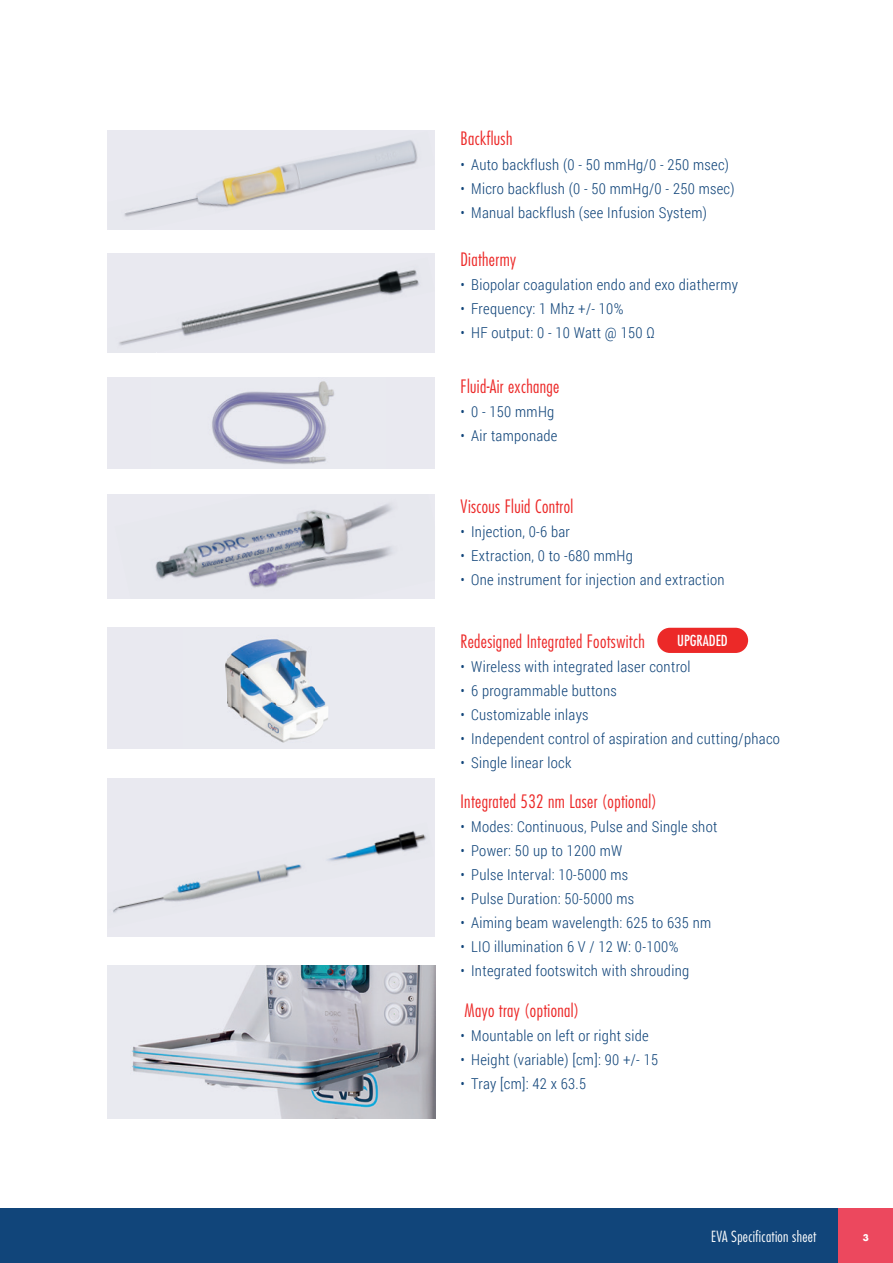
<style>
.page{position:relative;width:893px;height:1263px;background:#fff}
.page>*{position:absolute;margin:0;border:0;box-sizing:border-box;transform-origin:0 0}
.t1{font:300 condensed 18px "Futura";letter-spacing:.02em;color:#ec2928}
.t2{font:300 15px "Roboto Condensed";letter-spacing:.02em;color:#11457a}
.t3{font:300 condensed 15px "Futura";letter-spacing:.02em;color:#fff}
.t4{font:condensed 14.85px "Futura";color:#fff}
.t5{font:700 9px "Futura";color:#fff}
</style>
<div class="page">
<div style="left:108px;top:253px;width:327px;height:100px;background:#e9e9f0"></div>
<div style="left:108px;top:378px;width:327px;height:91px;background:#e9e9f0"></div>
<div style="left:108px;top:494px;width:327px;height:105px;background:#e9e9f0"></div>
<div style="left:108px;top:627px;width:327px;height:122px;background:#e9e9f0"></div>
<img style="left:225px;top:639px;width:103px;height:104px">
<img style="left:108px;top:965px;width:327px;height:153px">
<div style="left:108px;top:778px;width:327px;height:158px;background:#e9e9f0"></div>
<img style="left:113px;top:831px;width:314px;height:82px">
<img style="left:108px;top:131px;width:327px;height:99px">
<img style="left:119px;top:269px;width:300px;height:77px">
<img style="left:212px;top:381px;width:122px;height:83px">
<img style="left:155px;top:504px;width:238px;height:84px">
<div style="left:0;top:1209px;width:893px;height:54px;background:#11457a"></div>
<div style="left:839px;top:1209px;width:54px;height:54px;background:#ec485e"></div>
<div style="left:657px;top:628px;width:91px;height:25px;background:#ec2928;border-radius:13px"></div>
<p class="t1" style="left:460px;top:128px;width:53px">Backflush</p>
<p class="t2" style="left:460px;top:154px;width:270px">• Auto backflush (0 - 50 mmHg/0 - 250 msec)</p>
<p class="t2" style="left:460px;top:178px;width:276px">• Micro backflush (0 - 50 mmHg/0 - 250 msec)</p>
<p class="t2" style="left:460px;top:202px;width:248px">• Manual backflush (see Infusion System)</p>
<p class="t1" style="left:460px;top:248px;width:57px">Diathermy</p>
<p class="t2" style="left:460px;top:274px;width:279px">• Biopolar coagulation endo and exo diathermy</p>
<p class="t2" style="left:460px;top:298px;width:164px">• Frequency: 1 Mhz +/- 10%</p>
<p class="t2" style="left:460px;top:322px;width:196px">• HF output: 0 - 10 Watt @ 150 Ω</p>
<p class="t1" style="left:460px;top:375px;width:100px">Fluid-Air exchange</p>
<p class="t2" style="left:460px;top:401px;width:95px">• 0 - 150 mmHg</p>
<p class="t2" style="left:460px;top:425px;width:99px">• Air tamponade</p>
<p class="t1" style="left:460px;top:495px;width:114px">Viscous Fluid Control</p>
<p class="t2" style="left:460px;top:521px;width:111px">• Injection, 0-6 bar</p>
<p class="t2" style="left:460px;top:545px;width:174px">• Extraction, 0 to -680 mmHg</p>
<p class="t2" style="left:460px;top:569px;width:266px">• One instrument for injection and extraction</p>
<p class="t1" style="left:460px;top:630px;width:186px">Redesigned Integrated Footswitch</p>
<p class="t2" style="left:460px;top:656px;width:232px">• Wireless with integrated laser control</p>
<p class="t2" style="left:460px;top:680px;width:158px">• 6 programmable buttons</p>
<p class="t2" style="left:460px;top:704px;width:130px">• Customizable inlays</p>
<p class="t2" style="left:460px;top:728px;width:321px">• Independent control of aspiration and cutting/phaco</p>
<p class="t2" style="left:460px;top:752px;width:112px">• Single linear lock</p>
<p class="t1" style="left:460px;top:790px;width:198px">Integrated 532 nm Laser (optional)</p>
<p class="t2" style="left:460px;top:816px;width:258px">• Modes: Continuous, Pulse and Single shot</p>
<p class="t2" style="left:460px;top:840px;width:163px">• Power: 50 up to 1200 mW</p>
<p class="t2" style="left:460px;top:864px;width:169px">• Pulse Interval: 10-5000 ms</p>
<p class="t2" style="left:460px;top:888px;width:175px">• Pulse Duration: 50-5000 ms</p>
<p class="t2" style="left:460px;top:912px;width:252px">• Aiming beam wavelength: 625 to 635 nm</p>
<p class="t2" style="left:460px;top:936px;width:219px">• LIO illumination 6 V / 12 W: 0-100%</p>
<p class="t2" style="left:460px;top:960px;width:230px">• Integrated footswitch with shrouding</p>
<p class="t1" style="left:465px;top:998px;width:116px">Mayo tray (optional)</p>
<p class="t2" style="left:460px;top:1025px;width:190px">• Mountable on left or right side</p>
<p class="t2" style="left:460px;top:1049px;width:199px">• Height (variable) [cm]: 90 +/- 15</p>
<p class="t2" style="left:460px;top:1073px;width:127px">• Tray [cm]: 42 x 63.5</p>
<p class="t4" style="left:677px;top:632px;width:52px">UPGRADED</p>
<p class="t3" style="left:711px;top:1227px;width:107px">EVA Specification sheet</p>
<p class="t5" style="left:863px;top:1231px;width:8px">3</p>
</div>
